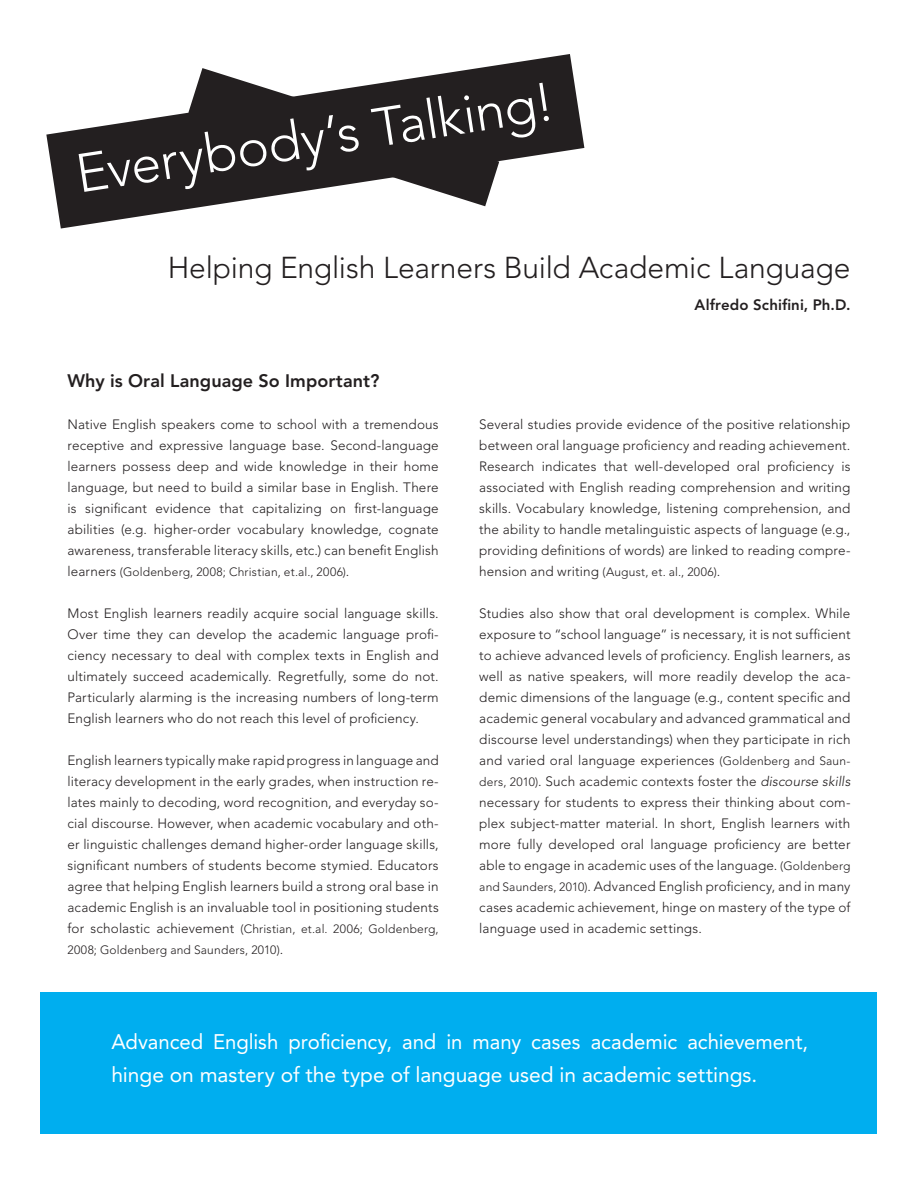
<style>
.page{position:relative;width:918px;height:1188px;background:#fff}
.page>*{position:absolute;margin:0;border:0;box-sizing:border-box;transform-origin:0 0}
.No_Spacing{font:300 54px "Avenir LT Std";color:#fff}
.t1{font:300 30px "Avenir LT Std";letter-spacing:-.005em;color:#231f20}
.t2{font:21px/33px "Avenir LT Std";color:#fff}
.t3{font:800 18px "Avenir LT Std";letter-spacing:.005em;color:#231f20}
.No_Spacing-2{font:800 15px "Avenir LT Std";letter-spacing:.01em;color:#231f20}
.t4{font:300 13.5px/21px "Avenir LT Std";letter-spacing:.01em;color:#231f20;text-align:justify}
.t5{font:300 12px/21px "Avenir LT Std";letter-spacing:.02em;color:#231f20}
.s1{font-size:13.5px}
.s2{font-size:12px}
.s3{font-style:italic}
</style>
<div class="page">
<svg style="left:46px;top:54px;width:538px;height:175px;fill:#231f20"></svg>
<div style="left:40px;top:993px;width:838px;height:141px;background:#00aeef"></div>
<p class="No_Spacing" style="left:72px;top:144px;width:484px;rotate:-9deg">Everybody’s Talking!</p>
<p class="t1" style="left:168px;top:250px;width:684px">Helping English Learners Build Academic Language</p>
<p class="No_Spacing-2" style="left:695px;top:296px;width:157px">Alfredo Schifini, Ph.D.</p>
<p class="t3" style="left:68px;top:370px;width:314px">Why is Oral Language So Important?</p>
<p class="t4" style="left:68px;top:414px;width:373px">Native English speakers come to school with a tremendous receptive and expressive language base. Second-language learners possess deep and wide knowledge in their home language, but need to build a similar base in English. There is significant evidence that capitalizing on first-language abilities (e.g. higher-order vocabulary knowledge, cognate awareness, transferable literacy skills, etc.) can benefit English</p>
<p class="t5" style="left:68px;top:562px;width:283px"><span class="s1">learners</span> (Goldenberg, 2008; Christian, et.al., 2006)<span class="s1">.</span></p>
<p class="t4" style="left:68px;top:603px;width:373px">Most English learners readily acquire social language skills.<br>Over time they can develop the academic language profi&shy;ciency necessary to deal with complex texts in English and ultimately succeed academically. Regretfully, some do not.<br>Particularly alarming is the increasing numbers of long-term English learners who do not reach this level of proficiency.</p>
<p class="t4" style="left:68px;top:750px;width:373px">English learners typically make rapid progress in language and literacy development in the early grades, when instruction re&shy;lates mainly to decoding, word recognition, and everyday so&shy;cial discourse. However, when academic vocabulary and oth&shy;er linguistic challenges demand higher-order language skills, significant numbers of students become stymied. Educators agree that helping English learners build a strong oral base in academic English is an invaluable tool in positioning students</p>
<p class="t5" style="left:68px;top:919px;width:373px"><span class="s1">for scholastic achievement</span> (Christian, et.al. 2006; Goldenberg,<br>2008; Goldenberg and Saunders, 2010)<span class="s1">.</span></p>
<p class="t4" style="left:479px;top:414px;width:373px">Several studies provide evidence of the positive relationship between oral language proficiency and reading achievement.<br>Research indicates that well-developed oral proficiency is associated with English reading comprehension and writing skills. Vocabulary knowledge, listening comprehension, and the ability to handle metalinguistic aspects of language (e.g., providing definitions of words) are linked to reading compre-</p>
<p class="t5" style="left:479px;top:561px;width:242px"><span class="s1">hension and writing</span> (August, et. al., 2006)<span class="s1">.</span></p>
<p class="t4" style="left:479px;top:603px;width:373px">Studies also show that oral development is complex. While exposure to “school language” is necessary, it is not sufficient to achieve advanced levels of proficiency. English learners, as well as native speakers, will more readily develop the aca&shy;demic dimensions of the language (e.g., content specific and academic general vocabulary and advanced grammatical and discourse level understandings) when they participate in rich and varied oral language experiences <span class="s2">(Goldenberg and Saun&shy;ders, 2010)</span>. Such academic contexts foster the <span class="s3">discourse skills </span>necessary for students to express their thinking about com&shy;plex subject-matter material. In short, English learners with more fully developed oral language proficiency are better able to engage in academic uses of the language. <span class="s2">(Goldenberg and Saunders, 2010)</span>. Advanced English proficiency, and in many cases academic achievement, hinge on mastery of the type of language used in academic settings.</p>
<p class="t2" style="left:111px;top:1026px;width:698px">Advanced English proficiency, and in many cases academic achievement, hinge on mastery of the type of language used in academic settings.</p>
</div>
